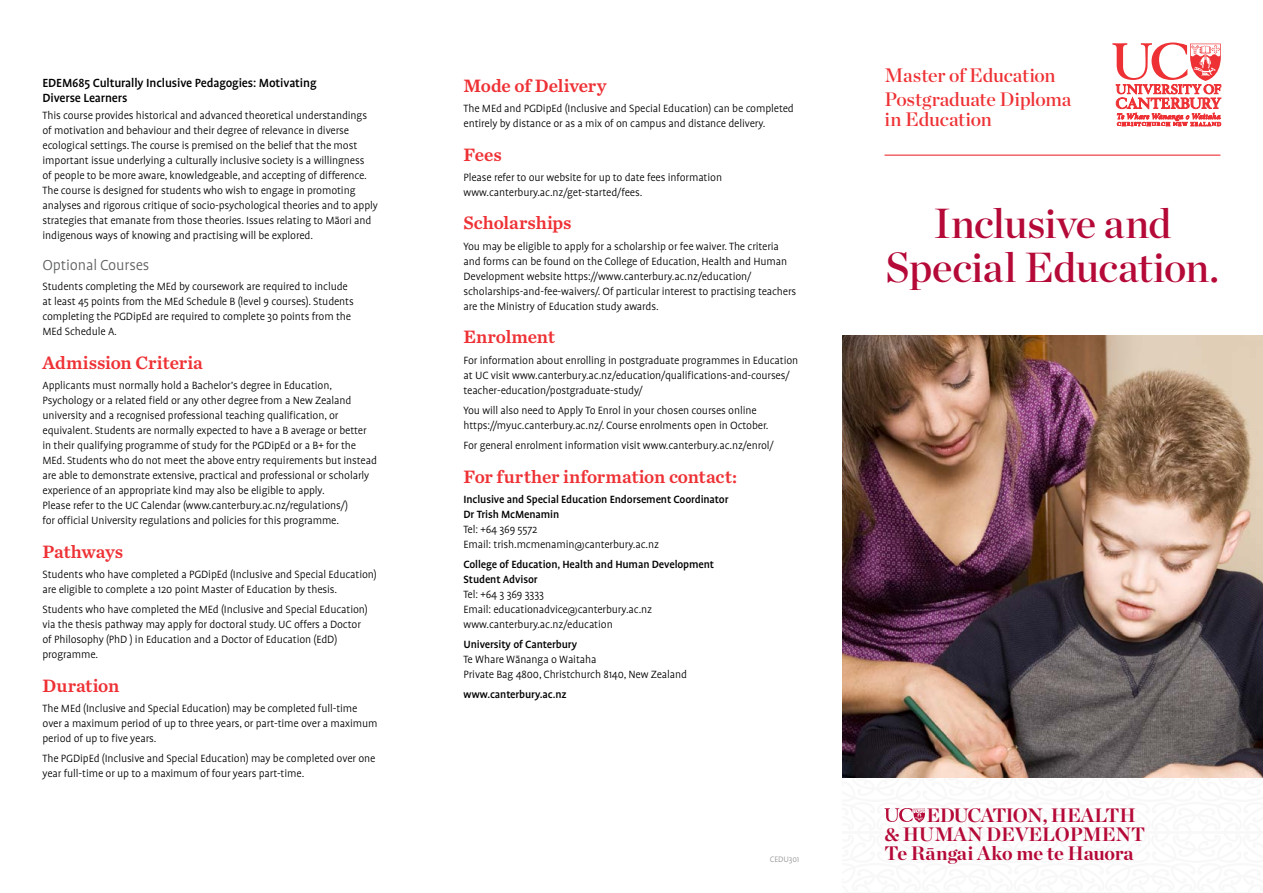
<style>
.page{position:relative;width:1263px;height:893px;background:#fff}
.page>*{position:absolute;margin:0;border:0;box-sizing:border-box;transform-origin:0 0}
.t1{font:42px/43.5px "Chronicle Display Semi";letter-spacing:-.015em;color:#b50938;text-align:center}
.t2{font:19.5px/23.7px "Chronicle Display Semi";letter-spacing:-.01em;color:#ee3135}
.t3{font:700 19.5px "Chronicle Display";letter-spacing:-.005em;color:#b50938}
.t4{font:700 19.35px/19.5px "Chronicle Display";letter-spacing:-.01em;color:#b50938}
.t5{font:18.75px "Chronicle Text G4 Semi";letter-spacing:-.005em;color:#ee3135}
.t6{font:300 16.5px "Profile Pro";letter-spacing:-.01em;color:#5f6062}
.t7{font:500 13.5px/15px "Profile Pro";letter-spacing:-.01em;color:#000}
.t8{font:300 12px/15px "Profile Pro";letter-spacing:-.01em;color:#000}
.t9{font:500 12px/15px "Profile Pro";letter-spacing:-.01em;color:#000}
.t10{font:300 9px "Profile Pro";letter-spacing:-.01em;color:#939598}
</style>
<div class="page">
<img style="left:842px;top:336px;width:421px;height:441px">
<svg style="left:1112px;top:43px;width:109px;height:83px"></svg>
<hr style="left:884px;top:155px;width:336px;height:1px;background:#ee3135">
<svg style="left:884px;top:808px;width:42px;height:15px"></svg>
<p class="t7" style="left:43px;top:76px;width:276px">EDEM685 Culturally Inclusive Pedagogies: Motivating<br>Diverse Learners</p>
<p class="t8" style="left:43px;top:109px;width:337px">This course provides historical and advanced theoretical understandings of motivation and behaviour and their degree of relevance in diverse ecological settings. The course is premised on the belief that the most important issue underlying a culturally inclusive society is a willingness<br>of people to be more aware, knowledgeable, and accepting of difference.<br>The course is designed for students who wish to engage in promoting analyses and rigorous critique of socio-psychological theories and to apply strategies that emanate from those theories. Issues relating to Māori and indigenous ways of knowing and practising will be explored.</p>
<h3 class="t6" style="left:43px;top:256px;width:108px">Optional Courses</h3>
<p class="t8" style="left:43px;top:279px;width:313px">Students completing the MEd by coursework are required to include at least 45 points from the MEd Schedule B (level 9 courses). Students completing the PGDipEd are required to complete 30 points from the MEd Schedule A.</p>
<h3 class="t5" style="left:43px;top:348px;width:162px">Admission Criteria</h3>
<p class="t8" style="left:43px;top:378px;width:336px">Applicants must normally hold a Bachelor’s degree in Education, Psychology or a related field or any other degree from a New Zealand university and a recognised professional teaching qualification, or equivalent. Students are normally expected to have a B average or better in their qualifying programme of study for the PGDipEd or a B+ for the MEd. Students who do not meet the above entry requirements but instead are able to demonstrate extensive, practical and professional or scholarly experience of an appropriate kind may also be eligible to apply.<br>Please refer to the UC Calendar (www.canterbury.ac.nz/regulations/)<br>for official University regulations and policies for this programme.</p>
<h3 class="t5" style="left:43px;top:537px;width:82px">Pathways</h3>
<p class="t8" style="left:43px;top:567px;width:336px">Students who have completed a PGDipEd (Inclusive and Special Education) are eligible to complete a 120 point Master of Education by thesis.</p>
<p class="t8" style="left:43px;top:603px;width:327px">Students who have completed the MEd (Inclusive and Special Education) via the thesis pathway may apply for doctoral study. UC offers a Doctor of Philosophy (PhD ) in Education and a Doctor of Education (EdD) programme.</p>
<h3 class="t5" style="left:43px;top:671px;width:78px">Duration</h3>
<p class="t8" style="left:43px;top:701px;width:336px">The MEd (Inclusive and Special Education) may be completed full-time over a maximum period of up to three years, or part-time over a maximum period of up to five years.</p>
<p class="t8" style="left:43px;top:752px;width:334px">The PGDipEd (Inclusive and Special Education) may be completed over one year full-time or up to a maximum of four years part-time.</p>
<h3 class="t5" style="left:463px;top:71px;width:145px">Mode of Delivery</h3>
<p class="t8" style="left:463px;top:101px;width:332px">The MEd and PGDipEd (Inclusive and Special Education) can be completed entirely by distance or as a mix of on campus and distance delivery.</p>
<h3 class="t5" style="left:463px;top:140px;width:40px">Fees</h3>
<p class="t8" style="left:463px;top:170px;width:260px">Please refer to our website for up to date fees information www.canterbury.ac.nz/get-started/fees.</p>
<h3 class="t5" style="left:463px;top:209px;width:110px">Scholarships</h3>
<p class="t8" style="left:463px;top:239px;width:334px">You may be eligible to apply for a scholarship or fee waiver. The criteria and forms can be found on the College of Education, Health and Human Development website https://www.canterbury.ac.nz/education/ scholarships-and-fee-waivers/. Of particular interest to practising teachers are the Ministry of Education study awards.</p>
<h3 class="t5" style="left:463px;top:322px;width:93px">Enrolment</h3>
<p class="t8" style="left:463px;top:353px;width:336px">For information about enrolling in postgraduate programmes in Education at UC visit www.canterbury.ac.nz/education/qualifications-and-courses/ teacher-education/postgraduate-study/</p>
<p class="t8" style="left:463px;top:403px;width:307px">You will also need to Apply To Enrol in your chosen courses online https://myuc.canterbury.ac.nz/. Course enrolments open in October.</p>
<p class="t8" style="left:463px;top:438px;width:312px">For general enrolment information visit www.canterbury.ac.nz/enrol/</p>
<h3 class="t5" style="left:463px;top:462px;width:275px">For further information contact:</h3>
<p class="t9" style="left:463px;top:492px;width:267px">Inclusive and Special Education Endorsement Coordinator<br>Dr Trish McMenamin</p>
<p class="t8" style="left:463px;top:522px;width:197px">Tel: +64 369 5572<br>Email: trish.mcmenamin@canterbury.ac.nz</p>
<p class="t9" style="left:463px;top:557px;width:252px">College of Education, Health and Human Development<br>Student Advisor</p>
<p class="t8" style="left:463px;top:587px;width:190px">Tel: +64 3 369 3333<br>Email: educationadvice@canterbury.ac.nz www.canterbury.ac.nz/education</p>
<p class="t9" style="left:463px;top:637px;width:115px">University of Canterbury</p>
<p class="t8" style="left:463px;top:652px;width:225px">Te Whare Wānanga o Waitaha<br>Private Bag 4800, Christchurch 8140, New Zealand</p>
<p class="t9" style="left:463px;top:687px;width:105px">www.canterbury.ac.nz</p>
<p class="t10" style="left:770px;top:854px;width:31px">CEDU301</p>
<h2 class="t2" style="left:884px;top:62px;width:189px">Master of Education<br>Postgraduate Diploma</h2>
<h2 class="t2" style="left:884px;top:106px;width:109px">in Education</h2>
<h1 class="t1" style="left:886px;top:199px;width:335px">Inclusive and<br>Special Education.</h1>
<h3 class="t4" style="left:884px;top:804px;width:262px;text-indent:42px">EDUCATION, HEALTH &amp; HUMAN DEVELOPMENT</h3>
<h2 class="t3" style="left:884px;top:838px;width:251px">Te Rāngai Ako me te Hauora</h2>
</div>
